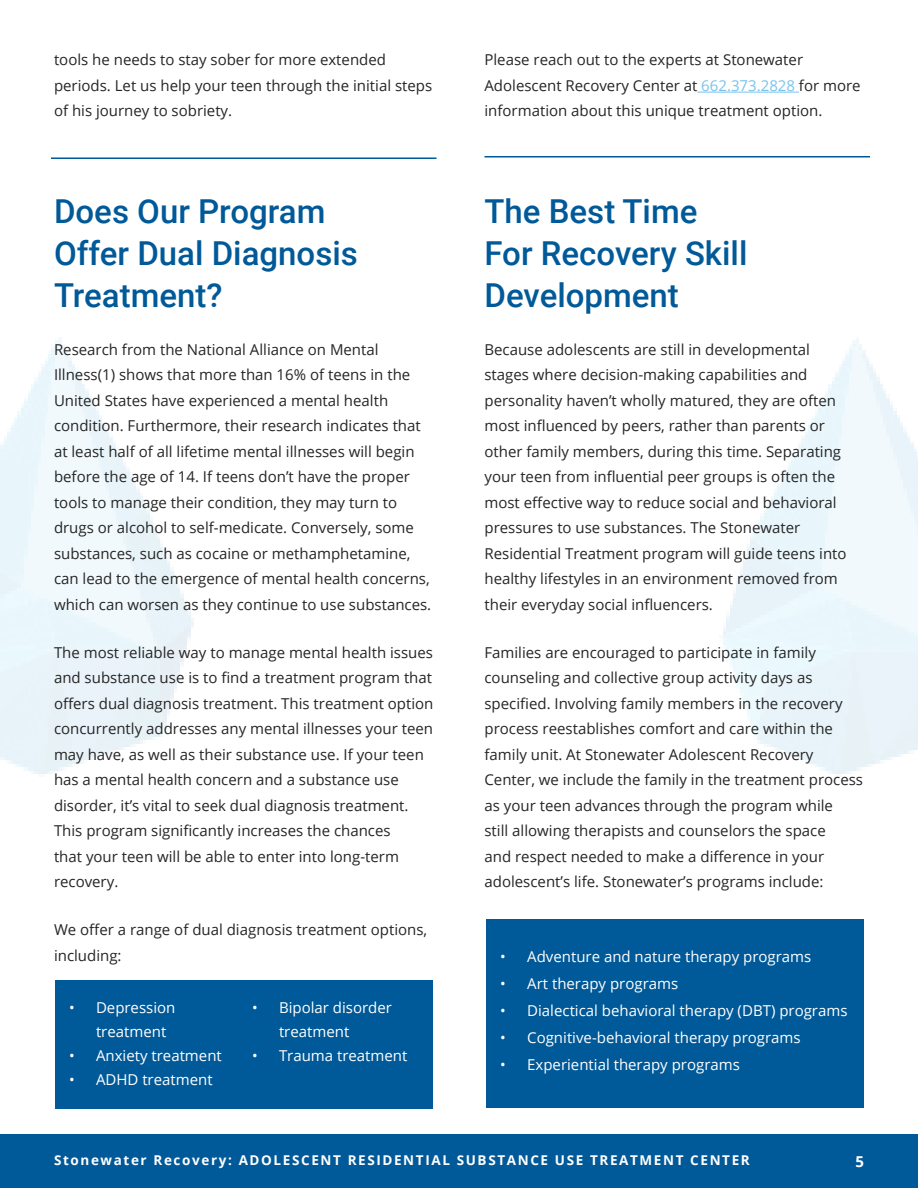
<style>
.page{position:relative;width:918px;height:1188px;background:#fff}
.page>*{position:absolute;margin:0;border:0;box-sizing:border-box;transform-origin:0 0}
.t1{font:500 33px/42px "Roboto";color:#005998}
.t2{font:15px/25.5px "Open Sans";color:#252525}
.t3{font:15px/24px "Open Sans";color:#fff}
.t4{font:700 15px "Open Sans";color:#fff}
.t5{font:700 13.5px "Open Sans";letter-spacing:.12em;color:#fff}
.s1{color:#76c3ed}
</style>
<div class="page">
<div style="left:0;top:1134px;width:918px;height:54px;background:#005998"></div>
<hr style="left:697px;top:92px;width:102px;height:1px;background:#76c3ed">
<hr style="left:51px;top:158px;width:385px;height:1px;background:#005998">
<div style="left:55px;top:980px;width:378px;height:128px;background:#005998"></div>
<hr style="left:484px;top:156px;width:386px;height:2px;background:#005998">
<div style="left:486px;top:920px;width:378px;height:188px;background:#005998"></div>
<p class="t2" style="left:54px;top:47px;width:380px">tools he needs to stay sober for more extended periods. Let us help your teen through the initial steps of his journey to sobriety.</p>
<h1 class="t1" style="left:54px;top:189px;width:305px">Does Our Program<br>Offer Dual Diagnosis<br>Treatment?</h1>
<p class="t2" style="left:54px;top:336px;width:379px">Research from the National Alliance on Mental Illness(1) shows that more than 16% of teens in the United States have experienced a mental health condition. Furthermore, their research indicates that at least half of all lifetime mental illnesses will begin before the age of 14. If teens don’t have the proper tools to manage their condition, they may turn to drugs or alcohol to self-medicate. Conversely, some substances, such as cocaine or methamphetamine, can lead to the emergence of mental health concerns, which can worsen as they continue to use substances.</p>
<p class="t2" style="left:54px;top:639px;width:381px">The most reliable way to manage mental health issues and substance use is to find a treatment program that offers dual diagnosis treatment. This treatment option concurrently addresses any mental illnesses your teen may have, as well as their substance use. If your teen has a mental health concern and a substance use disorder, it’s vital to seek dual diagnosis treatment.<br>This program significantly increases the chances<br>that your teen will be able to enter into long-term recovery.</p>
<p class="t2" style="left:54px;top:917px;width:375px">We offer a range of dual diagnosis treatment options, including:</p>
<p class="t3" style="left:96px;top:995px;width:81px;text-indent:-27px">• Depression treatment</p>
<p class="t3" style="left:69px;top:1043px;width:154px">• Anxiety treatment</p>
<p class="t3" style="left:69px;top:1067px;width:145px">• ADHD treatment</p>
<p class="t3" style="left:279px;top:995px;width:114px;text-indent:-27px">• Bipolar disorder treatment</p>
<p class="t3" style="left:252px;top:1043px;width:157px">• Trauma treatment</p>
<p class="t2" style="left:484px;top:47px;width:378px">Please reach out to the experts at Stonewater<br>Adolescent Recovery Center at <span class="s1">662.373.2828</span> for more information about this unique treatment option.</p>
<h1 class="t1" style="left:484px;top:189px;width:264px">The Best Time<br>For Recovery Skill<br>Development</h1>
<p class="t2" style="left:484px;top:336px;width:364px">Because adolescents are still in developmental stages where decision-making capabilities and personality haven’t wholly matured, they are often most influenced by peers, rather than parents or other family members, during this time. Separating your teen from influential peer groups is often the most effective way to reduce social and behavioral pressures to use substances. The Stonewater Residential Treatment program will guide teens into healthy lifestyles in an environment removed from their everyday social influencers.</p>
<p class="t2" style="left:484px;top:639px;width:380px">Families are encouraged to participate in family counseling and collective group activity days as specified. Involving family members in the recovery process reestablishes comfort and care within the family unit. At Stonewater Adolescent Recovery Center, we include the family in the treatment process as your teen advances through the program while<br>still allowing therapists and counselors the space<br>and respect needed to make a difference in your adolescent’s life. Stonewater’s programs include:</p>
<p class="t3" style="left:500px;top:945px;width:313px">• Adventure and nature therapy programs</p>
<p class="t3" style="left:500px;top:972px;width:180px">• Art therapy programs</p>
<p class="t3" style="left:500px;top:999px;width:349px">• Dialectical behavioral therapy (DBT) programs</p>
<p class="t3" style="left:500px;top:1026px;width:302px">• Cognitive-behavioral therapy programs</p>
<p class="t3" style="left:500px;top:1053px;width:241px">• Experiential therapy programs</p>
<p class="t5" style="left:54px;top:1151px;width:697px">Stonewater Recovery: ADOLESCENT RESIDENTIAL SUBSTANCE USE TREATMENT CENTER</p>
<p class="t4" style="left:855px;top:1151px;width:10px">5</p>
</div>
